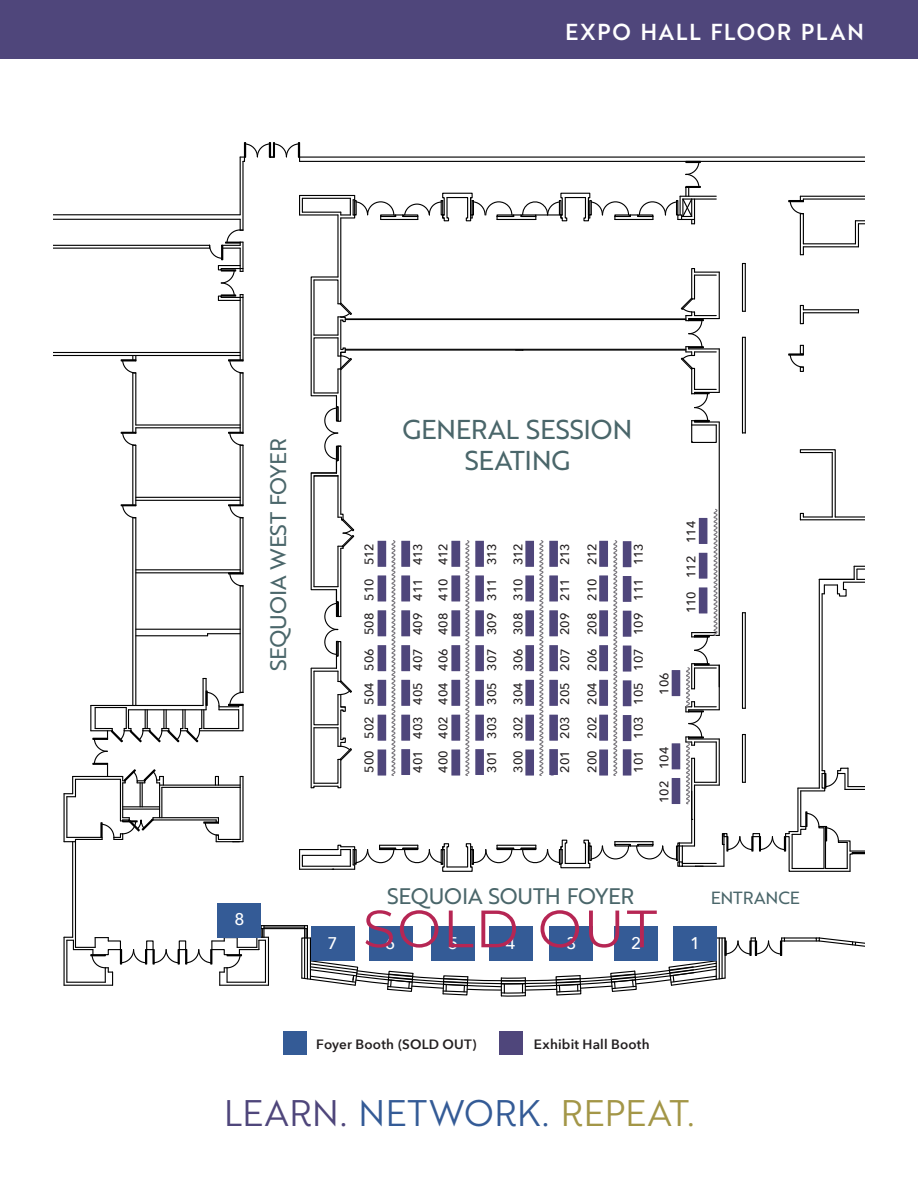
<style>
.page{position:relative;width:918px;height:1188px;background:#fff}
.page>*{position:absolute;margin:0;border:0;box-sizing:border-box;transform-origin:0 0}
.Schedule_AAG{font:52.5px "Montserrat";letter-spacing:.03em;color:#b62654}
.t1{font:36px "Brother 1816 Book";letter-spacing:.01em;color:#345b96}
.t2{font:26.55px/31.2px "Brother 1816 Regular";letter-spacing:-.01em;color:#4a666a;text-align:center}
.Subhead_1{font:22.5px "Brother 1816 Medium";letter-spacing:.07em;color:#fff}
.t3{font:21.9px "Brother 1816 Regular";letter-spacing:-.01em;color:#4a666a}
.t4{font:17.1px "Brother 1816 Regular";letter-spacing:-.005em;color:#4a666a}
.t5{font:500 16.8px "Avenir Next";color:#fff}
.Committee_Member{font:600 13.5px "Avenir Next";letter-spacing:.015em;color:#231f20}
.t6{font:500 12.45px/26.4px "Avenir Next";color:#231f20}
.s1{color:#4f467b}
.s2{color:#a39647}
</style>
<div class="page">
<div style="left:0;top:0;width:918px;height:58px;background:#4f467b"></div>
<hr style="left:300px;top:195px;width:55px;height:1px;background:#000">
<hr style="left:302px;top:198px;width:48px;height:1px;background:#000">
<hr style="left:302px;top:212px;width:39px;height:1px;background:#000">
<hr style="left:300px;top:214px;width:38px;height:2px;background:#000">
<svg style="left:299px;top:195px;width:4px;height:20px"></svg>
<hr style="left:300px;top:869px;width:55px;height:1px;background:#000">
<hr style="left:302px;top:866px;width:48px;height:1px;background:#000">
<hr style="left:302px;top:855px;width:39px;height:1px;background:#000">
<hr style="left:300px;top:849px;width:38px;height:1px;background:#000">
<svg style="left:299px;top:850px;width:4px;height:19px"></svg>
<hr style="left:300px;top:161px;width:565px;height:1px;background:#000">
<hr style="left:298px;top:157px;width:567px;height:1px;background:#000">
<hr style="left:240px;top:157px;width:1px;height:58px;background:#000">
<hr style="left:240px;top:295px;width:1px;height:65px;background:#000">
<hr style="left:240px;top:373px;width:1px;height:59px;background:#000">
<hr style="left:240px;top:445px;width:1px;height:60px;background:#000">
<hr style="left:240px;top:518px;width:1px;height:55px;background:#000">
<hr style="left:240px;top:586px;width:1px;height:106px;background:#000">
<hr style="left:240px;top:776px;width:1px;height:63px;background:#000">
<hr style="left:72px;top:842px;width:1px;height:95px;background:#000">
<hr style="left:63px;top:794px;width:2px;height:48px;background:#000">
<hr style="left:63px;top:937px;width:2px;height:48px;background:#000">
<hr style="left:66px;top:797px;width:1px;height:40px;background:#000">
<hr style="left:75px;top:839px;width:1px;height:108px;background:#000">
<hr style="left:161px;top:787px;width:1px;height:31px;background:#000">
<hr style="left:159px;top:783px;width:1px;height:35px;background:#000">
<hr style="left:122px;top:783px;width:1px;height:35px;background:#000">
<hr style="left:120px;top:779px;width:1px;height:42px;background:#000">
<hr style="left:135px;top:373px;width:1px;height:52px;background:#000">
<hr style="left:135px;top:445px;width:1px;height:61px;background:#000">
<hr style="left:135px;top:518px;width:1px;height:187px;background:#000">
<hr style="left:132px;top:373px;width:1px;height:59px;background:#000">
<hr style="left:132px;top:445px;width:1px;height:60px;background:#000">
<hr style="left:132px;top:518px;width:1px;height:187px;background:#000">
<hr style="left:242px;top:161px;width:2px;height:69px;background:#000">
<hr style="left:242px;top:242px;width:2px;height:29px;background:#000">
<hr style="left:242px;top:295px;width:2px;height:66px;background:#000">
<hr style="left:242px;top:373px;width:2px;height:60px;background:#000">
<hr style="left:242px;top:445px;width:2px;height:61px;background:#000">
<hr style="left:242px;top:518px;width:2px;height:56px;background:#000">
<hr style="left:242px;top:586px;width:2px;height:106px;background:#000">
<hr style="left:242px;top:776px;width:2px;height:66px;background:#000">
<svg style="left:240px;top:142px;width:60px;height:20px"></svg>
<hr style="left:53px;top:219px;width:187px;height:1px;background:#000">
<hr style="left:53px;top:245px;width:157px;height:1px;background:#000">
<hr style="left:53px;top:248px;width:157px;height:1px;background:#000">
<hr style="left:53px;top:352px;width:187px;height:1px;background:#000">
<hr style="left:53px;top:355px;width:187px;height:1px;background:#000">
<hr style="left:136px;top:424px;width:104px;height:2px;background:#000">
<hr style="left:136px;top:427px;width:104px;height:1px;background:#000">
<hr style="left:53px;top:214px;width:187px;height:1px;background:#000">
<svg style="left:209px;top:219px;width:34px;height:83px"></svg>
<svg style="left:121px;top:356px;width:16px;height:18px"></svg>
<svg style="left:228px;top:359px;width:16px;height:15px"></svg>
<hr style="left:136px;top:497px;width:104px;height:1px;background:#000">
<hr style="left:136px;top:500px;width:104px;height:1px;background:#000">
<svg style="left:121px;top:428px;width:16px;height:18px"></svg>
<svg style="left:228px;top:432px;width:16px;height:14px"></svg>
<hr style="left:136px;top:569px;width:104px;height:1px;background:#000">
<hr style="left:136px;top:572px;width:104px;height:1px;background:#000">
<hr style="left:136px;top:629px;width:104px;height:1px;background:#000">
<hr style="left:208px;top:633px;width:32px;height:1px;background:#000">
<hr style="left:136px;top:635px;width:72px;height:1px;background:#000">
<hr style="left:123px;top:809px;width:37px;height:1px;background:#000">
<hr style="left:153px;top:817px;width:65px;height:1px;background:#000">
<hr style="left:153px;top:819px;width:63px;height:2px;background:#000">
<hr style="left:73px;top:776px;width:50px;height:1px;background:#000">
<hr style="left:64px;top:985px;width:49px;height:1px;background:#000">
<hr style="left:75px;top:779px;width:45px;height:1px;background:#000">
<svg style="left:121px;top:504px;width:16px;height:15px"></svg>
<svg style="left:228px;top:504px;width:16px;height:15px"></svg>
<div style="left:228px;top:572px;width:16px;height:3px;border:1px solid #000"></div>
<svg style="left:229px;top:573px;width:15px;height:14px"></svg>
<svg style="left:90px;top:678px;width:154px;height:129px"></svg>
<svg style="left:64px;top:776px;width:12px;height:21px"></svg>
<svg style="left:64px;top:937px;width:83px;height:48px"></svg>
<svg style="left:64px;top:817px;width:91px;height:25px"></svg>
<div style="left:146px;top:940px;width:8px;height:10px;border:1px solid #000"></div>
<hr style="left:268px;top:937px;width:1px;height:48px;background:#000">
<hr style="left:261px;top:928px;width:46px;height:1px;background:#000">
<hr style="left:264px;top:927px;width:41px;height:1px;background:#000">
<hr style="left:261px;top:925px;width:46px;height:1px;background:#000">
<hr style="left:220px;top:985px;width:48px;height:1px;background:#000">
<svg style="left:153px;top:926px;width:115px;height:59px"></svg>
<svg style="left:301px;top:926px;width:564px;height:71px"></svg>
<div style="left:673px;top:926px;width:43px;height:35px;background:#345b96"></div>
<div style="left:614px;top:926px;width:44px;height:35px;background:#345b96"></div>
<div style="left:550px;top:926px;width:43px;height:35px;background:#345b96"></div>
<div style="left:490px;top:926px;width:43px;height:35px;background:#345b96"></div>
<div style="left:431px;top:926px;width:44px;height:35px;background:#345b96"></div>
<div style="left:370px;top:926px;width:43px;height:35px;background:#345b96"></div>
<div style="left:218px;top:903px;width:43px;height:34px;background:#345b96"></div>
<div style="left:311px;top:926px;width:44px;height:35px;background:#345b96"></div>
<svg style="left:204px;top:818px;width:39px;height:24px"></svg>
<div style="left:284px;top:1031px;width:23px;height:23px;background:#345b96"></div>
<div style="left:500px;top:1031px;width:23px;height:23px;background:#4f467b"></div>
<svg style="left:310px;top:161px;width:555px;height:711px"></svg>
<p class="Subhead_1" style="left:565px;top:15px;width:300px">EXPO HALL FLOOR PLAN</p>
<p class="t3" style="left:262px;top:671px;width:234px;rotate:-90deg">SEQUOIA WEST FOYER</p>
<p class="t5" style="left:234px;top:905px;width:12px">8</p>
<p class="t2" style="left:403px;top:413px;width:232px">GENERAL SESSION<br>SEATING</p>
<p class="t6" style="left:505px;top:601px;width:59px;rotate:-90deg">310 312</p>
<p class="t6" style="left:578px;top:601px;width:59px;rotate:-90deg">210 212</p>
<p class="t6" style="left:430px;top:601px;width:59px;rotate:-90deg">410 412</p>
<p class="t6" style="left:356px;top:601px;width:59px;rotate:-90deg">510 512</p>
<p class="t6" style="left:356px;top:635px;width:24px;rotate:-90deg">508</p>
<p class="t6" style="left:430px;top:635px;width:24px;rotate:-90deg">408</p>
<p class="t6" style="left:478px;top:635px;width:24px;rotate:-90deg">309<br>308</p>
<p class="t6" style="left:551px;top:635px;width:24px;line-height:27.2px;rotate:-90deg">209<br>208</p>
<p class="t6" style="left:625px;top:635px;width:24px;rotate:-90deg">109</p>
<p class="t6" style="left:551px;top:601px;width:59px;rotate:-90deg">211 213</p>
<p class="t6" style="left:625px;top:601px;width:59px;rotate:-90deg">111 113</p>
<p class="t6" style="left:478px;top:601px;width:59px;rotate:-90deg">311 313</p>
<p class="t6" style="left:404px;top:601px;width:59px;rotate:-90deg">411 413</p>
<p class="t6" style="left:404px;top:635px;width:24px;rotate:-90deg">409</p>
<p class="t6" style="left:356px;top:773px;width:126px;rotate:-90deg">500 502 504 506</p>
<p class="t6" style="left:404px;top:773px;width:126px;rotate:-90deg">401 403 405 407</p>
<p class="t6" style="left:430px;top:773px;width:126px;rotate:-90deg">400 402 404 406</p>
<p class="t6" style="left:478px;top:773px;width:126px;rotate:-90deg">301 303 305 307</p>
<p class="t6" style="left:505px;top:773px;width:126px;rotate:-90deg">300 302 304 306</p>
<p class="t6" style="left:551px;top:773px;width:92px;rotate:-90deg">201 203 205</p>
<p class="t6" style="left:578px;top:773px;width:126px;rotate:-90deg">200 202 204 206</p>
<p class="t6" style="left:625px;top:773px;width:126px;rotate:-90deg">101 103 105 107</p>
<p class="t6" style="left:651px;top:695px;width:24px;rotate:-90deg">106</p>
<p class="t6" style="left:651px;top:803px;width:58px;rotate:-90deg">102 104</p>
<p class="t6" style="left:678px;top:613px;width:94px;rotate:-90deg">110 112 114</p>
<p class="t3" style="left:387px;top:880px;width:249px">SEQUOIA SOUTH FOYER</p>
<p class="t4" style="left:711px;top:885px;width:91px">ENTRANCE</p>
<p class="Schedule_AAG" style="left:363px;top:893px;width:295px">SOLD OUT</p>
<p class="t5" style="left:327px;top:929px;width:12px">7</p>
<p class="t5" style="left:385px;top:929px;width:12px">6</p>
<p class="t5" style="left:448px;top:929px;width:12px">5</p>
<p class="t5" style="left:506px;top:929px;width:12px">4</p>
<p class="t5" style="left:566px;top:929px;width:12px">3</p>
<p class="t5" style="left:631px;top:929px;width:12px">2</p>
<p class="t5" style="left:690px;top:929px;width:12px">1</p>
<p class="Committee_Member" style="left:316px;top:1033px;width:162px">Foyer Booth (SOLD OUT)</p>
<p class="Committee_Member" style="left:534px;top:1033px;width:117px">Exhibit Hall Booth</p>
<p class="t1" style="left:224px;top:1087px;width:472px"><span class="s1">LEARN.</span> NETWORK. <span class="s2">REPEAT.</span></p>
</div>
